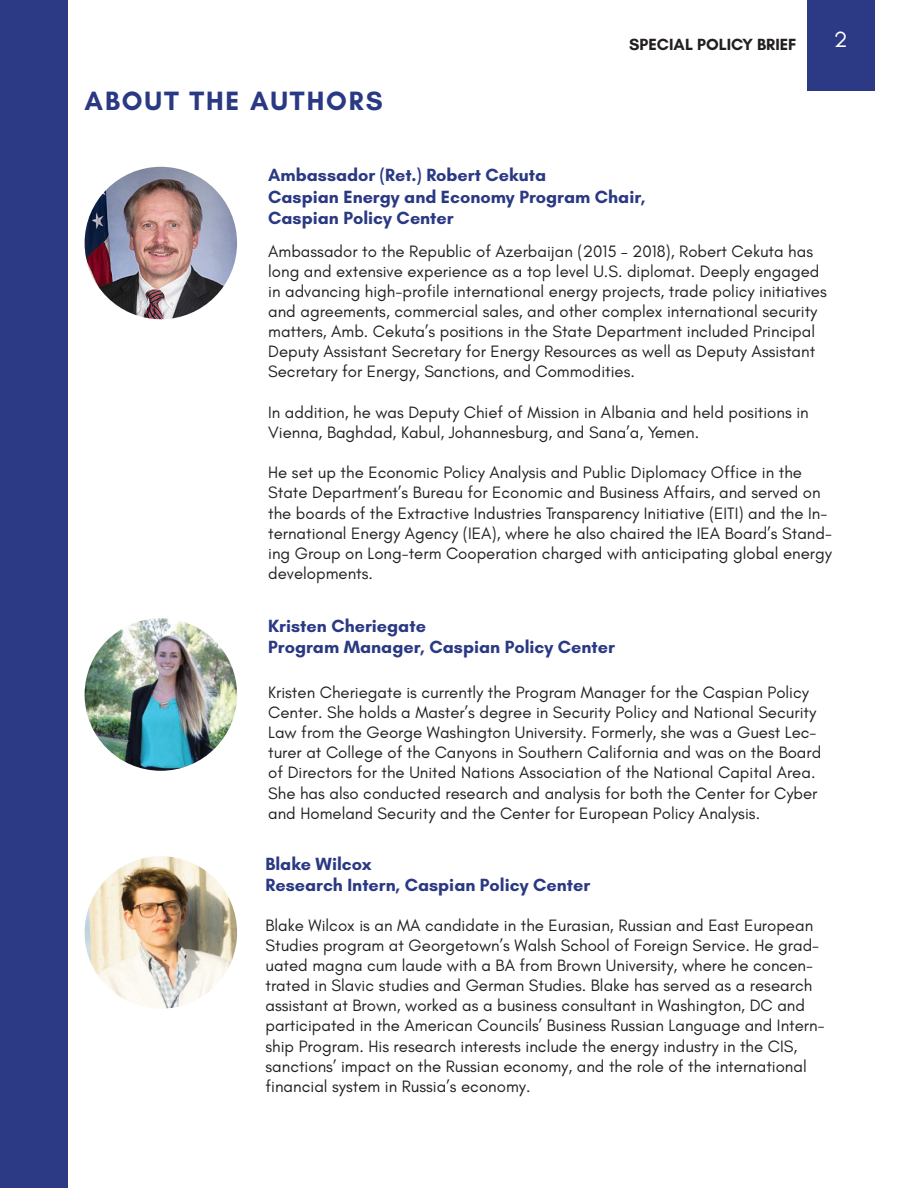
<style>
.page{position:relative;width:918px;height:1188px;background:#fff}
.page>*{position:absolute;margin:0;border:0;box-sizing:border-box;transform-origin:0 0}
.t1{font:700 27px "Glacial Indifference";letter-spacing:.07em;color:#2a3983}
.t2{font:22.5px "Glacial Indifference";color:#fff}
.t3{font:700 18px "Glacial Indifference";color:#2a3983}
.t4{font:16.8px/20.1px "Glacial Indifference";color:#231f20}
.t5{font:700 16.5px "Glacial Indifference";color:#231f20}
</style>
<div class="page">
<div style="left:0;top:0;width:68px;height:1188px;background:#2c3985"></div>
<div style="left:807px;top:0;width:68px;height:91px;background:#2c3985"></div>
<img style="left:85px;top:167px;width:152px;height:152px;border-radius:76px">
<img style="left:85px;top:618px;width:152px;height:153px;border-radius:76px">
<img style="left:85px;top:856px;width:152px;height:153px;border-radius:76px">
<p class="t1" style="left:85px;top:84px;width:300px">ABOUT THE AUTHORS</p>
<p class="t5" style="left:629px;top:34px;width:169px">SPECIAL POLICY BRIEF</p>
<p class="t2" style="left:834px;top:26px;width:15px">2</p>
<p class="t3" style="left:268px;top:164px;width:279px">Ambassador (Ret.) Robert Cekuta</p>
<p class="t3" style="left:268px;top:185px;width:379px">Caspian Energy and Economy Program Chair,</p>
<p class="t3" style="left:268px;top:207px;width:187px">Caspian Policy Center</p>
<p class="t4" style="left:268px;top:241px;width:560px">Ambassador to the Republic of Azerbaijan (2015 – 2018), Robert Cekuta has long and extensive experience as a top level U.S. diplomat. Deeply engaged in advancing high-profile international energy projects, trade policy initiatives and agreements, commercial sales, and other complex international security matters, Amb. Cekuta’s positions in the State Department included Principal Deputy Assistant Secretary for Energy Resources as well as Deputy Assistant Secretary for Energy, Sanctions, and Commodities.</p>
<p class="t4" style="left:268px;top:402px;width:542px">In addition, he was Deputy Chief of Mission in Albania and held positions in<br>Vienna, Baghdad, Kabul, Johannesburg, and Sana’a, Yemen.</p>
<p class="t4" style="left:268px;top:463px;width:565px">He set up the Economic Policy Analysis and Public Diplomacy Office in the State Department’s Bureau for Economic and Business Affairs, and served on the boards of the Extractive Industries Transparency Initiative (EITI) and the In&shy;ternational Energy Agency (IEA), where he also chaired the IEA Board’s Stand&shy;ing Group on Long-term Cooperation charged with anticipating global energy developments.</p>
<p class="t3" style="left:268px;top:615px;width:159px">Kristen Cheriegate</p>
<p class="t3" style="left:268px;top:636px;width:348px">Program Manager, Caspian Policy Center</p>
<p class="t4" style="left:268px;top:682px;width:555px">Kristen Cheriegate is currently the Program Manager for the Caspian Policy Center. She holds a Master’s degree in Security Policy and National Security Law from the George Washington University. Formerly, she was a Guest Lec&shy;turer at College of the Canyons in Southern California and was on the Board of Directors for the United Nations Association of the National Capital Area.<br>She has also conducted research and analysis for both the Center for Cyber and Homeland Security and the Center for European Policy Analysis.</p>
<p class="t3" style="left:266px;top:852px;width:107px">Blake Wilcox</p>
<p class="t3" style="left:266px;top:874px;width:326px">Research Intern, Caspian Policy Center</p>
<p class="t4" style="left:266px;top:915px;width:561px">Blake Wilcox is an MA candidate in the Eurasian, Russian and East European Studies program at Georgetown’s Walsh School of Foreign Service. He grad&shy;uated magna cum laude with a BA from Brown University, where he concen&shy;trated in Slavic studies and German Studies. Blake has served as a research assistant at Brown, worked as a business consultant in Washington, DC and participated in the American Councils’ Business Russian Language and Intern&shy;ship Program. His research interests include the energy industry in the CIS, sanctions’ impact on the Russian economy, and the role of the international financial system in Russia’s economy.</p>
</div>
